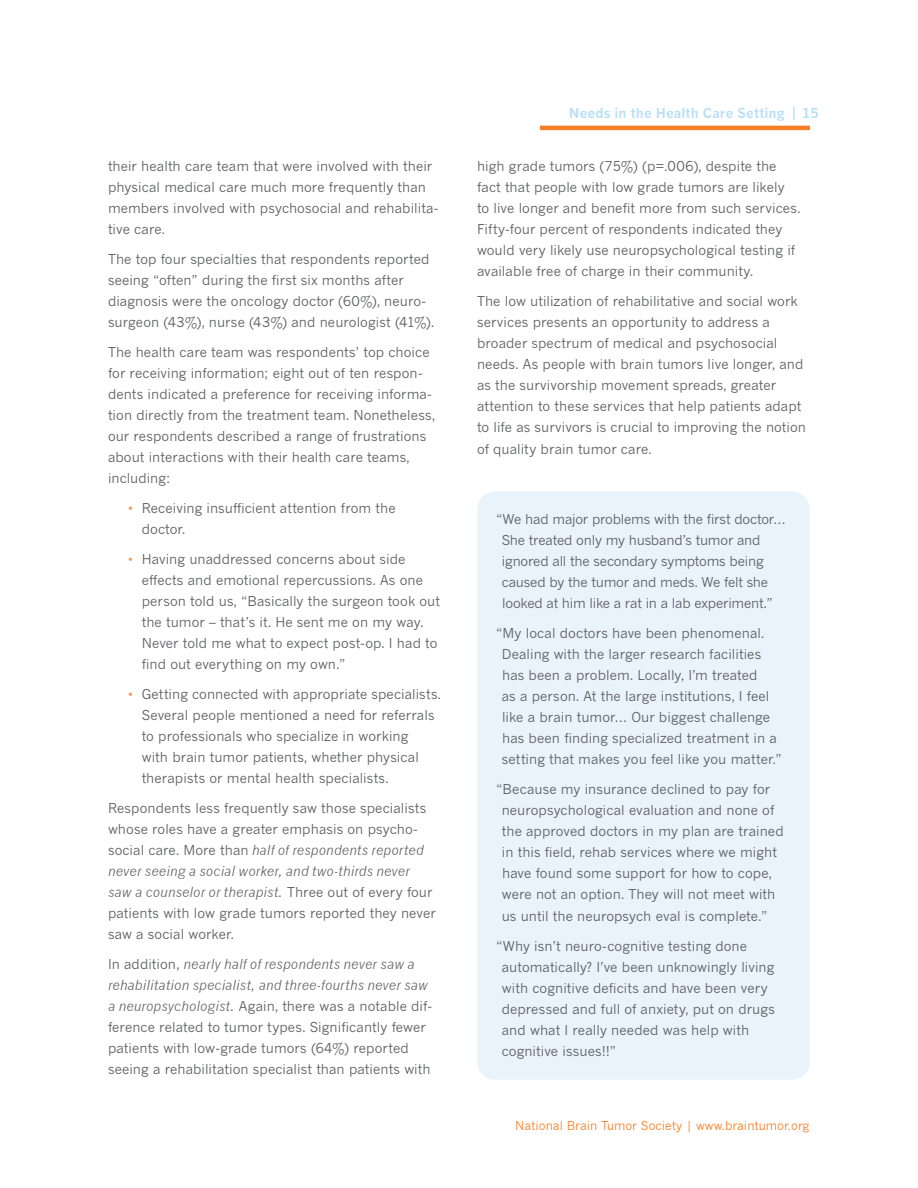
<style>
.page{position:relative;width:918px;height:1188px;background:#fff}
.page>*{position:absolute;margin:0;border:0;box-sizing:border-box;transform-origin:0 0}
.t1{font:13.5px/21px "News Gothic MT Std";letter-spacing:.005em;color:#5f6062}
.t2{font:italic 13.5px/21px "News Gothic";letter-spacing:.01em;color:#5f6062}
.t3{font:13.5px/21px "News Gothic MT Std";letter-spacing:-.015em;color:#5f6062}
.t4{font:700 13.5px "News Gothic MT Std";letter-spacing:.01em;color:#b9e0f7}
.t5{font:13.5px "News Gothic MT Std";color:#f89a53}
.t6{font:12px "News Gothic";color:#f58025}
.s1{font-family:"News Gothic MT Std";font-style:normal}
.s2{font-family:"News Gothic";font-style:italic}
</style>
<div class="page">
<hr style="left:540px;top:126px;width:270px;height:4px;background:#f58025">
<div style="left:477px;top:492px;width:333px;height:588px;background:#e8f3fc;border-radius:18px"></div>
<p class="t1" style="left:108px;top:157px;width:332px">their health care team that were involved with their physical medical care much more frequently than members involved with psychosocial and rehabilita&shy;tive care.</p>
<p class="t1" style="left:108px;top:250px;width:328px">The top four specialties that respondents reported seeing “often” during the first six months after diagnosis were the oncology doctor (60%), neuro&shy;surgeon (43%), nurse (43%) and neurologist (41%).</p>
<p class="t1" style="left:108px;top:343px;width:329px">The health care team was respondents’ top choice for receiving information; eight out of ten respon&shy;dents indicated a preference for receiving informa&shy;tion directly from the treatment team. Nonetheless, our respondents described a range of frustrations about interactions with their health care teams, including:</p>
<p class="t1" style="left:142px;top:499px;width:255px">Receiving insufficient attention from the doctor.</p>
<p class="t1" style="left:142px;top:550px;width:300px">Having unaddressed concerns about side effects and emotional repercussions. As one person told us, “Basically the surgeon took out the tumor – that’s it. He sent me on my way.<br>Never told me what to expect post-op. I had to find out everything on my own.”</p>
<p class="t1" style="left:142px;top:685px;width:301px">Getting connected with appropriate specialists.<br>Several people mentioned a need for referrals to professionals who specialize in working<br>with brain tumor patients, whether physical therapists or mental health specialists.</p>
<p class="t1" style="left:108px;top:799px;width:320px">Respondents less frequently saw those specialists whose roles have a greater emphasis on psycho-</p>
<p class="t2" style="left:108px;top:840px;width:326px"><span class="s1">social care. More than</span> half of respondents reported never seeing a social worker, and two-thirds never saw a counselor or therapist. <span class="s1">Three out of every four</span></p>
<p class="t1" style="left:108px;top:904px;width:329px">patients with low grade tumors reported they never saw a social worker.</p>
<p class="t2" style="left:108px;top:954px;width:322px"><span class="s1">In addition,</span> nearly half of respondents never saw a rehabilitation specialist, and three-fourths never saw</p>
<p class="t1" style="left:108px;top:997px;width:326px"><span class="s2">a neuropsychologist.</span> Again, there was a notable dif&shy;ference related to tumor types. Significantly fewer patients with low-grade tumors (64%) reported seeing a rehabilitation specialist than patients with</p>
<p class="t5" style="left:128px;top:502px;width:6px">•</p>
<p class="t5" style="left:128px;top:553px;width:6px">•</p>
<p class="t5" style="left:128px;top:688px;width:6px">•</p>
<p class="t4" style="left:569px;top:107px;width:252px">Needs in the Health Care Setting | 15</p>
<p class="t1" style="left:477px;top:157px;width:325px">high grade tumors (75%) (p=.006), despite the fact that people with low grade tumors are likely<br>to live longer and benefit more from such services.<br>Fifty-four percent of respondents indicated they would very likely use neuropsychological testing if available free of charge in their community.</p>
<p class="t1" style="left:477px;top:291px;width:331px">The low utilization of rehabilitative and social work services presents an opportunity to address a broader spectrum of medical and psychosocial needs. As people with brain tumors live longer, and as the survivorship movement spreads, greater attention to these services that help patients adapt to life as survivors is crucial to improving the notion of quality brain tumor care.</p>
<p class="t3" style="left:502px;top:510px;width:285px;text-indent:-5px">“We had major problems with the first doctor… She treated only my husband’s tumor and ignored all the secondary symptoms being caused by the tumor and meds. We felt she looked at him like a rat in a lab experiment.”</p>
<p class="t1" style="left:502px;top:624px;width:281px;text-indent:-5px">“My local doctors have been phenomenal.<br>Dealing with the larger research facilities has been a problem. Locally, I’m treated<br>as a person. At the large institutions, I feel like a brain tumor… Our biggest challenge has been finding specialized treatment in a setting that makes you feel like you matter.”</p>
<p class="t1" style="left:502px;top:780px;width:284px;text-indent:-5px">“Because my insurance declined to pay for neuropsychological evaluation and none of the approved doctors in my plan are trained in this field, rehab services where we might have found some support for how to cope, were not an option. They will not meet with us until the neuropsych eval is complete.”</p>
<p class="t1" style="left:502px;top:936px;width:275px;text-indent:-5px">“Why isn’t neuro-cognitive testing done automatically? I’ve been unknowingly living with cognitive deficits and have been very depressed and full of anxiety, put on drugs and what I really needed was help with cognitive issues!!”</p>
<p class="t6" style="left:515px;top:1118px;width:296px">National Brain Tumor Society | www.braintumor.org</p>
</div>
